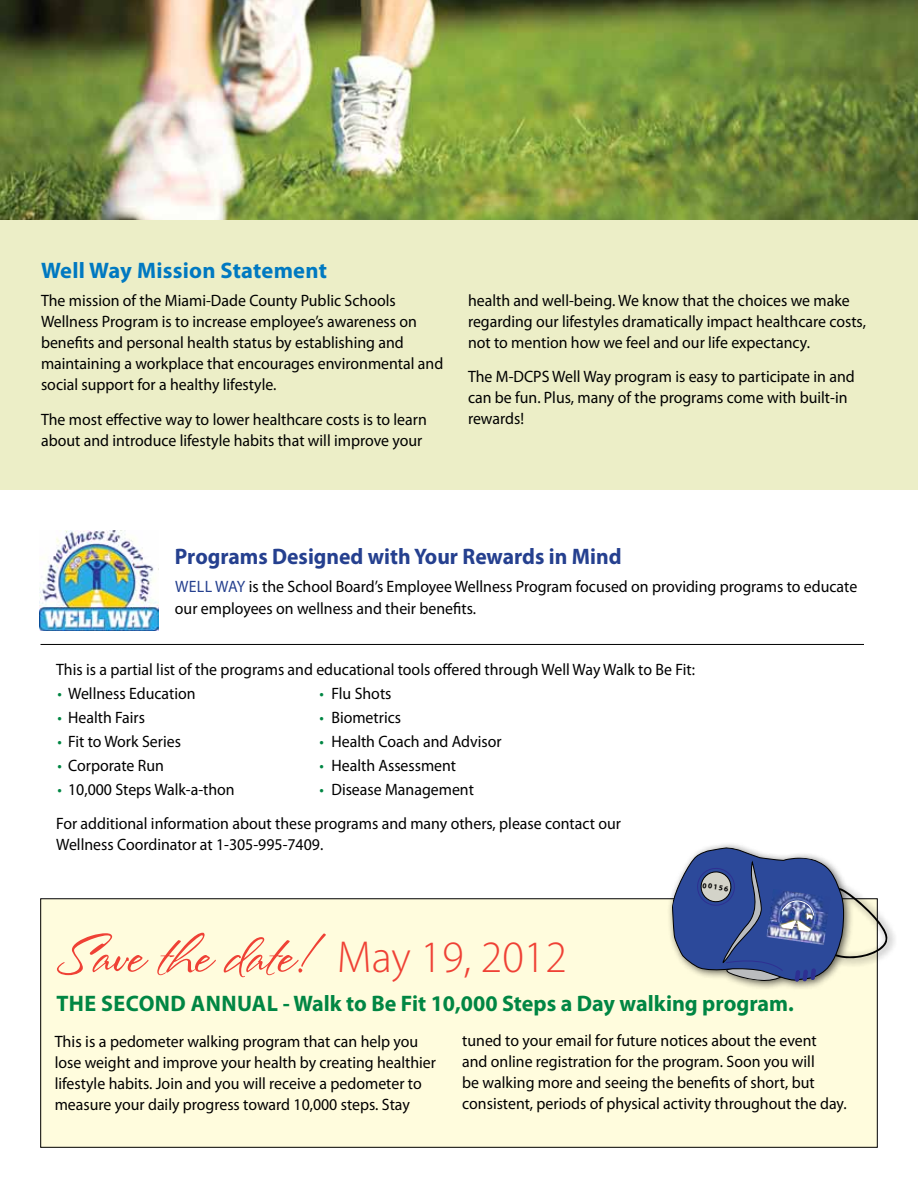
<style>
.page{position:relative;width:918px;height:1188px;background:#fff}
.page>*{position:absolute;margin:0;border:0;box-sizing:border-box;transform-origin:0 0}
.t1{font:49.5px "Stephanie Marie JF";color:#ef4135;scale:1.1 1}
.t2{font:700 22.5px "Myriad Pro";color:#008643}
.t3{font:700 22.5px "Myriad Pro";color:#25408f;scale:.96 1}
.t4{font:700 22.5px "Myriad Pro";letter-spacing:.01em;color:#0079c1}
.t5{font:16.5px/21px "Myriad Pro";color:#000;scale:.96 1}
.t6{font:16.5px/21px "Myriad Pro";color:#000}
.t7{font:700 7.65px "Myriad Pro";color:#000}
.s1{color:#25408f}
.s2{color:#008643}
.s3{font-family:"Myriad Pro";font-weight:300;font-size:45px}
</style>
<div class="page">
<img style="left:39px;top:531px;width:119px;height:99px">
<img style="left:0;top:0;width:918px;height:220px">
<div style="left:41px;top:899px;width:836px;height:248px;background:#fffcdd"></div>
<div style="left:0;top:220px;width:918px;height:270px;background:#eceec7"></div>
<hr style="left:40px;top:644px;width:824px;height:1px;background:#000">
<div style="left:666px;top:842px;width:231px;height:150px;background:#000;opacity:.66"></div>
<svg style="left:672px;top:847px;width:216px;height:138px"></svg>
<h2 class="t4" style="left:41px;top:256px;width:287px">Well Way Mission Statement</h2>
<p class="t5" style="left:41px;top:290px;width:421px">The mission of the Miami-Dade County Public Schools Wellness Program is to increase employee’s awareness on benefits and personal health status by establishing and maintaining a workplace that encourages environmental and social support for a healthy lifestyle.</p>
<p class="t5" style="left:41px;top:408px;width:403px">The most effective way to lower healthcare costs is to learn about and introduce lifestyle habits that will improve your</p>
<p class="t5" style="left:468px;top:289px;width:416px">health and well-being. We know that the choices we make regarding our lifestyles dramatically impact healthcare costs, not to mention how we feel and our life expectancy.</p>
<p class="t5" style="left:468px;top:366px;width:404px">The M-DCPS Well Way program is easy to participate in and can be fun. Plus, many of the programs come with built-in rewards!</p>
<h2 class="t3" style="left:175px;top:542px;width:467px">Programs Designed with Your Rewards in Mind</h2>
<p class="t5" style="left:175px;top:575px;width:712px;line-height:22.5px"><span class="s1">Well Way</span> is the School Board’s Employee Wellness Program focused on providing programs to educate our employees on wellness and their benefits.</p>
<p class="t5" style="left:56px;top:658px;width:667px">This is a partial list of the programs and educational tools offered through Well Way Walk to Be Fit:</p>
<p class="t5" style="left:58px;top:682px;width:145px"><span class="s2">•</span> Wellness Education</p>
<p class="t5" style="left:58px;top:707px;width:92px"><span class="s2">•</span> Health Fairs</p>
<p class="t5" style="left:58px;top:731px;width:130px"><span class="s2">•</span> Fit to Work Series</p>
<p class="t5" style="left:58px;top:755px;width:112px"><span class="s2">•</span> Corporate Run</p>
<p class="t5" style="left:56px;top:772px;width:590px;line-height:34.5px"><span class="s2">•</span> 10,000 Steps Walk-a-thon<br>For additional information about these programs and many others, please contact our</p>
<p class="t5" style="left:56px;top:834px;width:280px">Wellness Coordinator at 1-305-995-7409.</p>
<p class="t5" style="left:319px;top:683px;width:77px"><span class="s2">•</span> Flu Shots</p>
<p class="t5" style="left:319px;top:707px;width:87px"><span class="s2">•</span> Biometrics</p>
<p class="t5" style="left:319px;top:731px;width:191px"><span class="s2">•</span> Health Coach and Advisor</p>
<p class="t5" style="left:319px;top:755px;width:144px"><span class="s2">•</span> Health Assessment</p>
<p class="t5" style="left:319px;top:779px;width:162px"><span class="s2">•</span> Disease Management</p>
<p class="t7" style="left:703px;top:880px;width:27px;rotate:8deg">0 0 1 5 6</p>
<h1 class="t1" style="left:56px;top:926px;width:466px">Save the date! <span class="s3">May 19, 2012</span></h1>
<h2 class="t2" style="left:56px;top:988px;width:739px">the second annual - Walk to Be Fit 10,000 Steps a Day walking program.</h2>
<p class="t6" style="left:55px;top:1030px;width:383px">This is a pedometer walking program that can help you lose weight and improve your health by creating healthier lifestyle habits. Join and you will receive a pedometer to measure your daily progress toward 10,000 steps. Stay</p>
<p class="t5" style="left:462px;top:1030px;width:402px">tuned to your email for future notices about the event<br>and online registration for the program. Soon you will<br>be walking more and seeing the benefits of short, but consistent, periods of physical activity throughout the day.</p>
</div>
